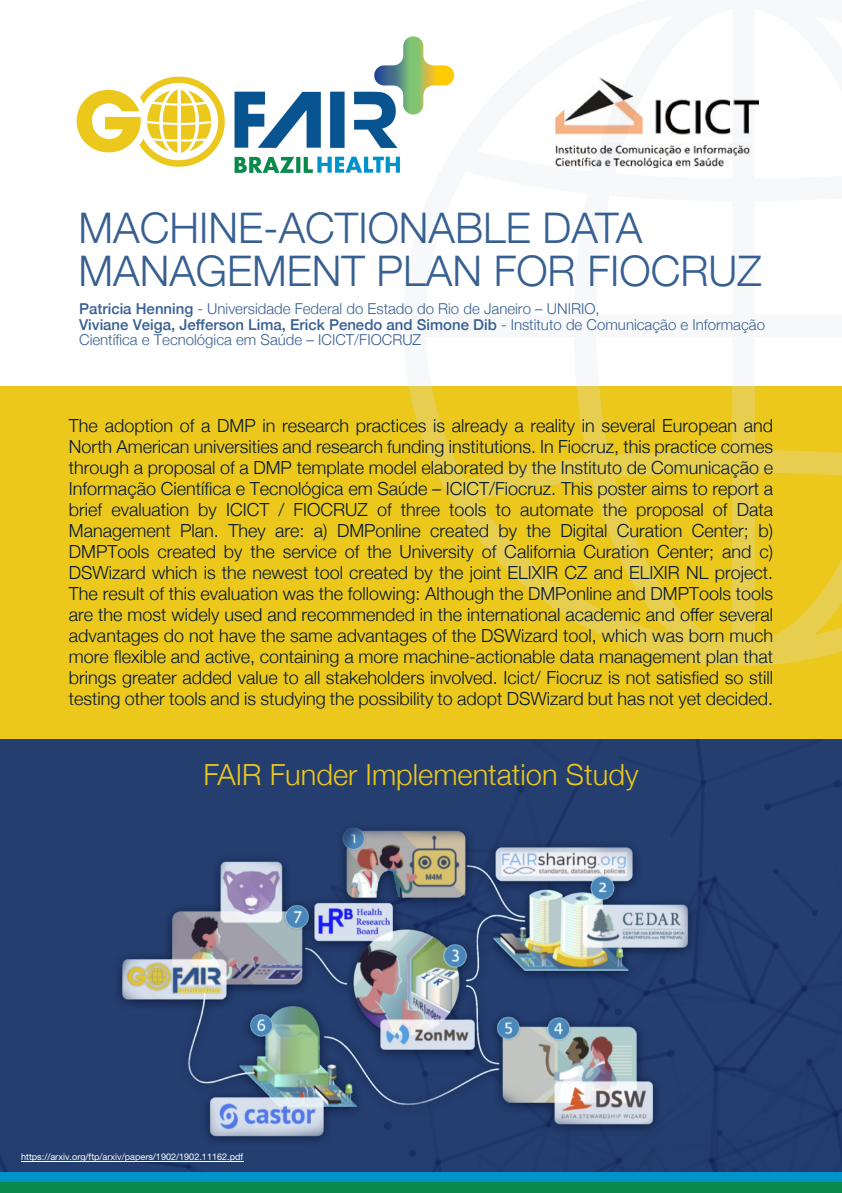
<style>
.page{position:relative;width:842px;height:1193px;background:#fff}
.page>*{position:absolute;margin:0;border:0;box-sizing:border-box;transform-origin:0 0}
.t1{font:300 42.15px/43.4px "Helvetica Neue";color:#376092}
.t2{font:300 29.05px "Helvetica Neue";color:#ecc71c}
.t3{font:300 18px/21px "Helvetica Neue";color:#021834;text-align:justify}
.t4{font:300 15px/15.4px "Helvetica Neue";color:#376092}
.t5{font:9.1px "Helvetica Neue";color:#fff}
.s1{font-weight:500}
</style>
<div class="page">
<div style="left:0;top:386px;width:842px;height:358px;background:#ecc71c"></div>
<img style="left:76px;top:76px;width:292px;height:97px">
<svg style="left:368px;top:36px;width:474px;height:629px"></svg>
<img style="left:0;top:739px;width:842px;height:432px">
<hr style="left:21px;top:1160px;width:222px;height:1px;background:#fff">
<div style="left:0;top:1180px;width:842px;height:12px;background:#078a4b"></div>
<div style="left:0;top:1171px;width:842px;height:9px;background:#0092ca"></div>
<img style="left:555px;top:77px;width:203px;height:91px">
<h1 class="t1" style="left:79px;top:205px;width:684px">MACHINE-ACTIONABLE DATA<br>MANAGEMENT PLAN FOR FIOCRUZ</h1>
<p class="t4" style="left:79px;top:301px;width:687px"><span class="s1">Patricia Henning</span> - Universidade Federal do Estado do Rio de Janeiro – UNIRIO,<br><span class="s1">Viviane Veiga, Jefferson Lima, Erick Penedo and Simone Dib</span> - Instituto de Comunicação e Informação<br>Científica e Tecnológica em Saúde – ICICT/FIOCRUZ</p>
<p class="t3" style="left:69px;top:414px;width:706px">The adoption of a DMP in research practices is already a reality in several European and North American universities and research funding institutions. In Fiocruz, this practice comes through a proposal of a DMP template model elaborated by the Instituto de Comunicação e Informação Científica e Tecnológica em Saúde – ICICT/Fiocruz. This poster aims to report a brief evaluation by ICICT / FIOCRUZ of three tools to automate the proposal of Data Management Plan. They are: a) DMPonline created by the Digital Curation Center; b)<br>DMPTools created by the service of the University of California Curation Center; and c)<br>DSWizard which is the newest tool created by the joint ELIXIR CZ and ELIXIR NL project.<br>The result of this evaluation was the following: Although the DMPonline and DMPTools tools are the most widely used and recommended in the international academic and offer several advantages do not have the same advantages of the DSWizard tool, which was born much more flexible and active, containing a more machine-actionable data management plan that brings greater added value to all stakeholders involved. Icict/ Fiocruz is not satisfied so still testing other tools and is studying the possibility to adopt DSWizard but has not yet decided.</p>
<h2 class="t2" style="left:203px;top:756px;width:437px">FAIR Funder Implementation Study</h2>
<p class="t5" style="left:21px;top:1150px;width:224px">https://arxiv.org/ftp/arxiv/papers/1902/1902.11162.pdf</p>
</div>
